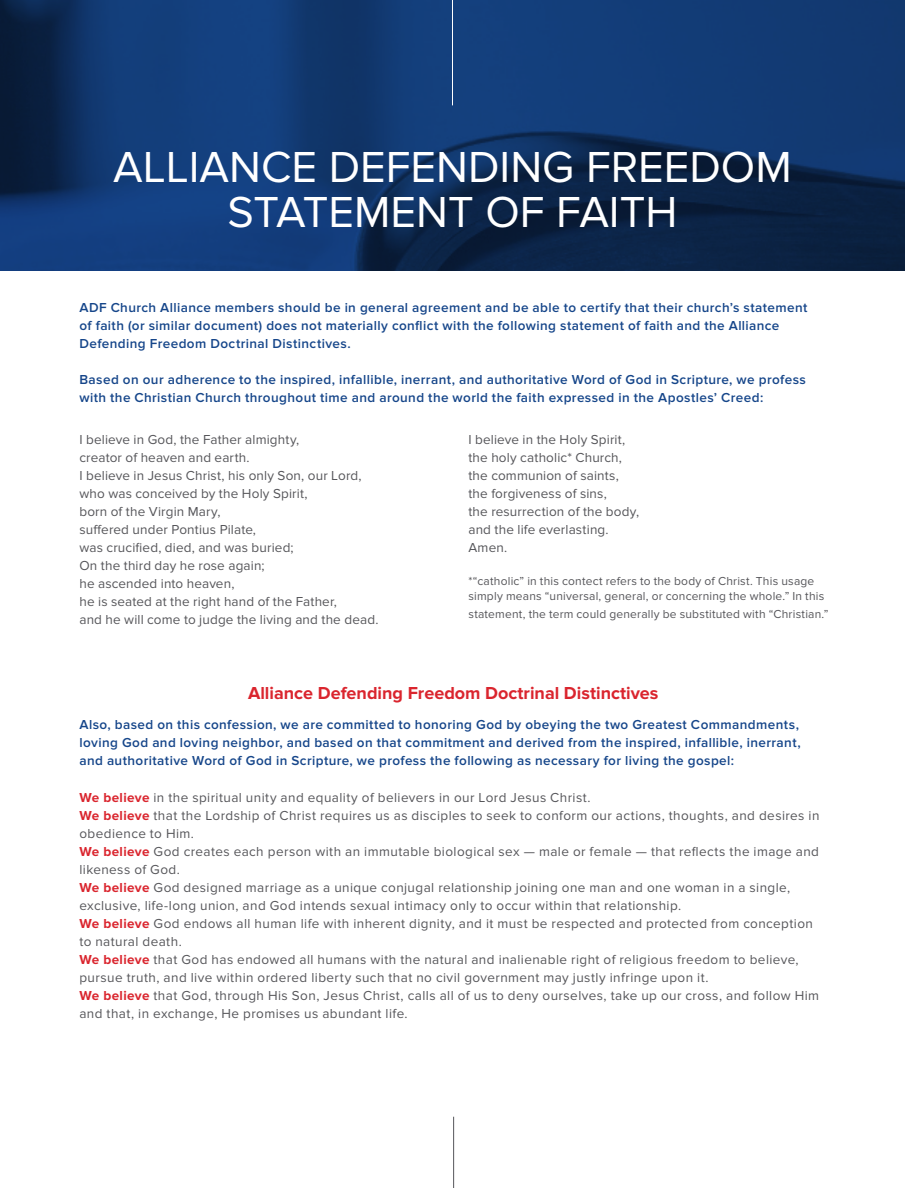
<style>
.page{position:relative;width:905px;height:1188px;background:#fff}
.page>*{position:absolute;margin:0;border:0;box-sizing:border-box;transform-origin:0 0}
.Headline_-_Align_Lef{font:45px/45px "Proxima Nova";color:#fff;text-align:center}
.t1{font:700 18px "Proxima Nova";color:#da252e}
.Body_Text{font:13.5px/18px "Proxima Nova";letter-spacing:.03em;color:#56565a}
.Body_Text-2{font:600 13.5px/18px "Proxima Nova";letter-spacing:.03em;color:#16468a}
.Body_Text-3{font:13.5px "Proxima Nova";letter-spacing:.01em;color:#56565a}
.Body_Text-4{font:12px/15px "Proxima Nova";letter-spacing:.015em;color:#56565a}
.s1{font-weight:700;color:#da252e}
</style>
<div class="page">
<hr style="left:453px;top:1117px;width:1px;height:71px;background:#56565a">
<img style="left:0;top:0;width:904px;height:270px">
<hr style="left:452px;top:0;width:1px;height:105px;background:#fff">
<p class="Headline_-_Align_Lef" style="left:113px;top:146px;width:680px">ALLIANCE DEFENDING FREEDOM<br>STATEMENT OF FAITH</p>
<p class="Body_Text-2" style="left:79px;top:299px;width:729px">ADF Church Alliance members should be in general agreement and be able to certify that their church’s statement of faith (or similar document) does not materially conflict with the following statement of faith and the Alliance<br>Defending Freedom Doctrinal Distinctives.</p>
<p class="Body_Text-2" style="left:79px;top:371px;width:728px">Based on our adherence to the inspired, infallible, inerrant, and authoritative Word of God in Scripture, we profess with the Christian Church throughout time and around the world the faith expressed in the Apostles’ Creed:</p>
<p class="Body_Text-3" style="left:79px;top:432px;width:221px">I believe in God, the Father almighty,</p>
<p class="Body_Text-3" style="left:79px;top:450px;width:172px">creator of heaven and earth.</p>
<p class="Body_Text-3" style="left:79px;top:468px;width:284px">I believe in Jesus Christ, his only Son, our Lord,</p>
<p class="Body_Text" style="left:79px;top:485px;width:230px">who was conceived by the Holy Spirit,</p>
<p class="Body_Text-3" style="left:79px;top:504px;width:143px">born of the Virgin Mary,</p>
<p class="Body_Text-3" style="left:79px;top:522px;width:178px">suffered under Pontius Pilate,</p>
<p class="Body_Text-3" style="left:79px;top:540px;width:216px">was crucified, died, and was buried;</p>
<p class="Body_Text-3" style="left:79px;top:558px;width:187px">On the third day he rose again;</p>
<p class="Body_Text-3" style="left:79px;top:576px;width:156px">he ascended into heaven,</p>
<p class="Body_Text-3" style="left:79px;top:594px;width:259px">he is seated at the right hand of the Father,</p>
<p class="Body_Text-3" style="left:79px;top:612px;width:300px">and he will come to judge the living and the dead.</p>
<p class="Body_Text" style="left:468px;top:431px;width:158px">I believe in the Holy Spirit,</p>
<p class="Body_Text-3" style="left:468px;top:450px;width:155px">the holy catholic* Church,</p>
<p class="Body_Text-3" style="left:468px;top:468px;width:152px">the communion of saints,</p>
<p class="Body_Text-3" style="left:468px;top:486px;width:140px">the forgiveness of sins,</p>
<p class="Body_Text-3" style="left:468px;top:504px;width:172px">the resurrection of the body,</p>
<p class="Body_Text-3" style="left:468px;top:522px;width:142px">and the life everlasting.</p>
<p class="Body_Text" style="left:468px;top:539px;width:40px">Amen.</p>
<p class="Body_Text-4" style="left:468px;top:574px;width:357px">*“catholic” in this contect refers to the body of Christ. This usage simply means “universal, general, or concerning the whole.” In this</p>
<p class="Body_Text-4" style="left:468px;top:607px;width:361px">statement, the term could generally be substituted with “Christian.”</p>
<p class="t1" style="left:248px;top:683px;width:412px">Alliance Defending Freedom Doctrinal Distinctives</p>
<p class="Body_Text-2" style="left:79px;top:716px;width:722px">Also, based on this confession, we are committed to honoring God by obeying the two Greatest Commandments, loving God and loving neighbor, and based on that commitment and derived from the inspired, infallible, inerrant, and authoritative Word of God in Scripture, we profess the following as necessary for living the gospel:</p>
<p class="Body_Text" style="left:79px;top:789px;width:513px"><span class="s1">We believe</span> in the spiritual unity and equality of believers in our Lord Jesus Christ.</p>
<p class="Body_Text" style="left:79px;top:807px;width:741px"><span class="s1">We believe</span> that the Lordship of Christ requires us as disciples to seek to conform our actions, thoughts, and desires in obedience to Him.</p>
<p class="Body_Text" style="left:79px;top:843px;width:741px"><span class="s1">We believe</span> God creates each person with an immutable biological sex — male or female — that reflects the image and likeness of God.</p>
<p class="Body_Text" style="left:79px;top:879px;width:712px"><span class="s1">We believe</span> God designed marriage as a unique conjugal relationship joining one man and one woman in a single, exclusive, life-long union, and God intends sexual intimacy only to occur within that relationship.</p>
<p class="Body_Text" style="left:79px;top:915px;width:735px"><span class="s1">We believe</span> God endows all human life with inherent dignity, and it must be respected and protected from conception to natural death.</p>
<p class="Body_Text" style="left:79px;top:951px;width:720px"><span class="s1">We believe</span> that God has endowed all humans with the natural and inalienable right of religious freedom to believe, pursue truth, and live within ordered liberty such that no civil government may justly infringe upon it.</p>
<p class="Body_Text" style="left:79px;top:987px;width:741px"><span class="s1">We believe</span> that God, through His Son, Jesus Christ, calls all of us to deny ourselves, take up our cross, and follow Him and that, in exchange, He promises us abundant life.</p>
</div>
